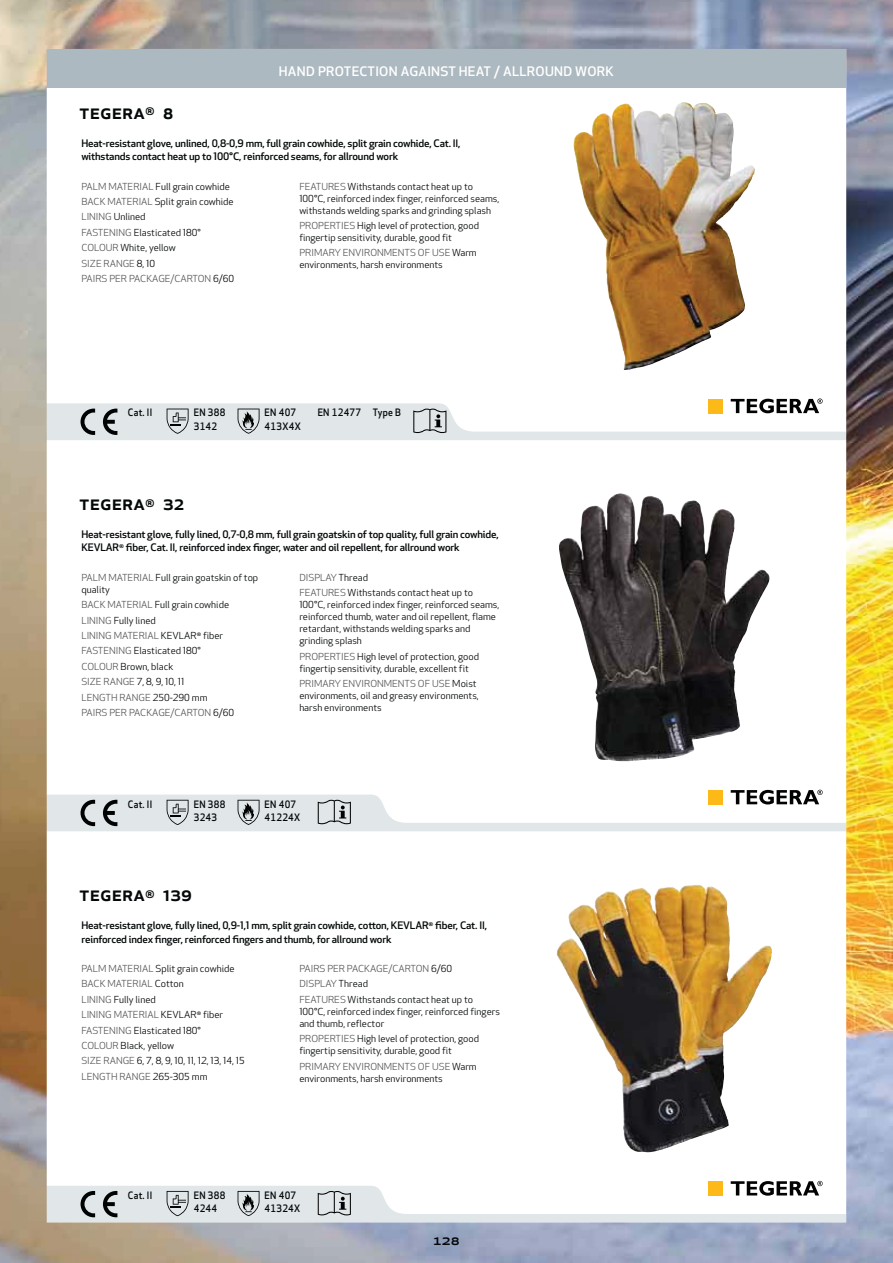
<style>
.page{position:relative;width:893px;height:1263px;background:#fff}
.page>*{position:absolute;margin:0;border:0;box-sizing:border-box;transform-origin:0 0}
.t1{font:500 21px "Apex New";color:#040809}
.t2{font:500 15px "Apex New";color:#040809}
.t3{font:500 12.9px "Apex New";letter-spacing:.02em;color:#fff;scale:1.06 1}
.t4{font:500 10.2px/13.5px "Apex New";letter-spacing:-.015em;color:#040809;scale:1.06 1}
.t5{font:500 10.05px/13.2px "Apex New";letter-spacing:.025em;color:#040809;scale:.95 1}
.t6{font:9.45px/12px "Apex New";color:#040809;scale:1.06 1}
.t7{font:9.45px/15.5px "Apex New";color:#58585a;scale:1.06 1}
.s1{color:#040809}
.s2{color:#58585a}
</style>
<div class="page">
<img style="left:0;top:0;width:893px;height:1263px">
<h3 class="t3" style="left:279px;top:66px;width:318px">HAND PROTECTION AGAINST HEAT / ALLROUND WORK</h3>
<h1 class="t1" style="left:79px;top:103px;width:96px">tegera<sup>®</sup> 8</h1>
<p class="t4" style="left:81px;top:137px;width:359px">Heat-resistant glove, unlined, 0,8-0,9 mm, full grain cowhide, split grain cowhide, Cat. II, withstands contact heat up to 100°C, reinforced seams, for allround work</p>
<p class="t7" style="left:81px;top:179px;width:146px">PALM MATERIAL <span class="s1">Full grain cowhide<br></span>BACK MATERIAL <span class="s1">Split grain cowhide<br></span>LINING <span class="s1">Unlined<br></span>FASTENING <span class="s1">Elasticated 180°<br></span>COLOUR <span class="s1">White, yellow<br></span>SIZE RANGE <span class="s1">8, 10<br></span>PAIRS PER PACKAGE/CARTON <span class="s1">6/60</span></p>
<p class="t6" style="left:299px;top:181px;width:190px"><span class="s2">FEATURES</span> Withstands contact heat up to<br>100°C, reinforced index finger, reinforced seams, withstands welding sparks and grinding splash</p>
<p class="t6" style="left:299px;top:220px;width:171px"><span class="s2">PROPERTIES</span> High level of protection, good fingertip sensitivity, durable, good fit</p>
<p class="t6" style="left:299px;top:248px;width:169px"><span class="s2">PRIMARY ENVIRONMENTS OF USE</span> Warm environments, harsh environments</p>
<p class="t5" style="left:128px;top:407px;width:27px">Cat. II</p>
<p class="t5" style="left:194px;top:407px;width:35px">EN 388<br>3142</p>
<p class="t5" style="left:265px;top:407px;width:40px">EN 407<br>413X4X</p>
<p class="t5" style="left:318px;top:407px;width:89px">EN 12477 Type B</p>
<h1 class="t1" style="left:79px;top:494px;width:106px">tegera<sup>®</sup> 32</h1>
<p class="t4" style="left:81px;top:528px;width:395px">Heat-resistant glove, fully lined, 0,7-0,8 mm, full grain goatskin of top quality, full grain cowhide,<br>KEVLAR<sup>®</sup> fiber, Cat. II, reinforced index finger, water and oil repellent, for allround work</p>
<p class="t6" style="left:81px;top:572px;width:168px"><span class="s2">PALM MATERIAL</span> Full grain goatskin of top quality</p>
<p class="t7" style="left:81px;top:598px;width:146px">BACK MATERIAL <span class="s1">Full grain cowhide<br></span>LINING <span class="s1">Fully lined<br></span>LINING MATERIAL <span class="s1">KEVLAR</span><sup>®</sup> <span class="s1">fiber<br></span>FASTENING <span class="s1">Elasticated 180°<br></span>COLOUR <span class="s1">Brown, black<br></span>SIZE RANGE <span class="s1">7, 8, 9, 10, 11<br></span>LENGTH RANGE <span class="s1">250-290 mm<br></span>PAIRS PER PACKAGE/CARTON <span class="s1">6/60</span></p>
<p class="t6" style="left:299px;top:571px;width:165px;line-height:15.5px"><span class="s2">DISPLAY</span> Thread<br><span class="s2">FEATURES</span> Withstands contact heat up to</p>
<p class="t6" style="left:299px;top:600px;width:190px">100°C, reinforced index finger, reinforced seams, reinforced thumb, water and oil repellent, flame retardant, withstands welding sparks and grinding splash</p>
<p class="t6" style="left:299px;top:651px;width:171px"><span class="s2">PROPERTIES</span> High level of protection, good fingertip sensitivity, durable, excellent fit</p>
<p class="t6" style="left:299px;top:678px;width:171px"><span class="s2">PRIMARY ENVIRONMENTS OF USE</span> Moist environments, oil and greasy environments, harsh environments</p>
<p class="t5" style="left:128px;top:798px;width:27px">Cat. II</p>
<p class="t5" style="left:194px;top:798px;width:35px">EN 388<br>3243</p>
<p class="t5" style="left:265px;top:798px;width:39px">EN 407<br>41224X</p>
<h1 class="t1" style="left:79px;top:885px;width:114px">tegera<sup>®</sup> 139</h1>
<p class="t4" style="left:81px;top:920px;width:384px">Heat-resistant glove, fully lined, 0,9-1,1 mm, split grain cowhide, cotton, KEVLAR<sup>®</sup> fiber, Cat. II, reinforced index finger, reinforced fingers and thumb, for allround work</p>
<p class="t6" style="left:81px;top:962px;width:156px;line-height:15.5px"><span class="s2">PALM MATERIAL</span> Split grain cowhide<br><span class="s2">BACK MATERIAL</span> Cotton<br><span class="s2">LINING</span> Fully lined<br><span class="s2">LINING MATERIAL</span> KEVLAR<sup>®</sup> fiber<br><span class="s2">FASTENING</span> Elasticated 180°<br><span class="s2">COLOUR</span> Black, yellow<br><span class="s2">SIZE RANGE</span> 6, 7, 8, 9, 10, 11, 12, 13, 14, 15<br><span class="s2">LENGTH RANGE</span> 265-305 mm</p>
<p class="t7" style="left:299px;top:962px;width:165px">PAIRS PER PACKAGE/CARTON <span class="s1">6/60<br></span>DISPLAY <span class="s1">Thread<br></span>FEATURES <span class="s1">Withstands contact heat up to</span></p>
<p class="t6" style="left:299px;top:1006px;width:191px">100°C, reinforced index finger, reinforced fingers and thumb, reflector</p>
<p class="t6" style="left:299px;top:1034px;width:171px"><span class="s2">PROPERTIES</span> High level of protection, good fingertip sensitivity, durable, good fit</p>
<p class="t6" style="left:299px;top:1061px;width:169px"><span class="s2">PRIMARY ENVIRONMENTS OF USE</span> Warm environments, harsh environments</p>
<p class="t5" style="left:128px;top:1189px;width:27px">Cat. II</p>
<p class="t5" style="left:194px;top:1189px;width:35px">EN 388<br>4244</p>
<p class="t5" style="left:265px;top:1189px;width:39px">EN 407<br>41324X</p>
<h2 class="t2" style="left:433px;top:1234px;width:28px">128</h2>
</div>
